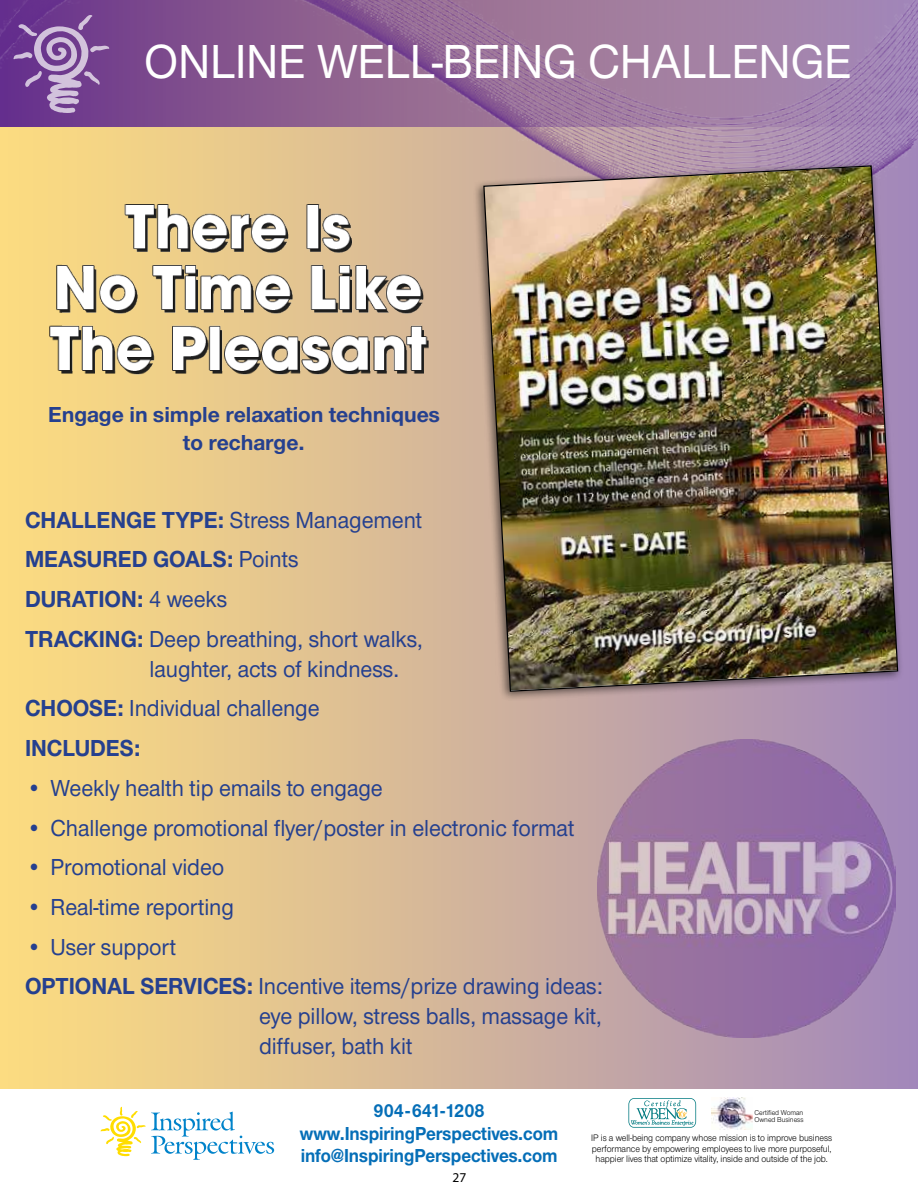
<style>
.page{position:relative;width:918px;height:1188px;background:#fff}
.page>*{position:absolute;margin:0;border:0;box-sizing:border-box;transform-origin:0 0}
.t1{font:500 49.5px "Nimbus Sans Novus T";color:#fff;scale:.95 1}
.t2{font:500 24px/39.8px "Nimbus Sans Novus T";letter-spacing:-.005em;color:#25408f;scale:.95 1}
.t3{font:700 24px/39.8px "Nimbus Sans Novus T";letter-spacing:-.005em;color:#25408f;scale:.95 1}
.t4{font:700 22.5px/28.5px "Nimbus Sans Novus T";color:#25408f;text-align:center}
.t5{font:700 19.5px/22.5px "Nimbus Sans Novus T";letter-spacing:-.005em;color:#056eb7;text-align:center;scale:.93 1}
.t6{font:13.5px "Myriad Pro";color:#000}
.t7{font:9.75px/10.5px "Nimbus Sans Novus T";letter-spacing:-.005em;color:#000;text-align:center;scale:.93 1}
.t8{font:7.35px/7.4px "Nimbus Sans Novus T";color:#000;scale:.95 1}
.s1{font-weight:500}
.s2{font-weight:700}
</style>
<div class="page">
<div style="left:1px;top:0;width:917px;height:1089px;background:linear-gradient(to right,#ffdf7e,#a388ba)"></div>
<svg style="left:101px;top:1107px;width:173px;height:53px"></svg>
<svg style="left:628px;top:1098px;width:68px;height:30px"></svg>
<img style="left:711px;top:1098px;width:41px;height:31px">
<img style="left:0;top:247px;width:473px;height:150px">
<img style="left:597px;top:740px;width:298px;height:298px">
<img style="left:0;top:0;width:918px;height:247px">
<svg style="left:14px;top:15px;width:95px;height:98px;background:#895ea2"></svg>
<div style="left:473px;top:159px;width:430px;height:543px;background:#000;opacity:.55"></div>
<img style="left:483px;top:165px;width:416px;height:527px">
<h1 class="t1" style="left:144px;top:33px;width:214px">ONLINEWELL</h1>
<h1 class="t1" style="left:432px;top:33px;width:196px">-BEING CHALLENGE</h1>
<p class="t4" style="left:48px;top:399px;width:394px">Engage in simple relaxation techniques to recharge.</p>
<p class="t3" style="left:25px;top:499px;width:420px">challenge type: <span class="s1">Stress Management<br></span>MEASURE</p>
<p class="t3" style="left:132px;top:539px;width:39px">D GOALS</p>
<p class="t2" style="left:25px;top:539px;width:420px;text-indent:202px"><span class="s2">:</span> Points<br><span class="s2">Duration:</span> 4 weeks<br><span class="s2">TRACKING :</span> Deep breathing, short walks,</p>
<p class="t2" style="left:150px;top:648px;width:264px">laughter, acts of kindness.</p>
<p class="t3" style="left:25px;top:688px;width:34px">CHOOSE</p>
<p class="t2" style="left:25px;top:688px;width:312px;text-indent:92px"><span class="s2">:</span> Individual challenge<br><span class="s2">INCLUDES:</span></p>
<p class="t2" style="left:27px;top:768px;width:377px">• Weekly health tip emails to engage</p>
<p class="t2" style="left:27px;top:807px;width:578px">• Challenge promotional flyer/poster in electronic format</p>
<p class="t2" style="left:27px;top:847px;width:210px">• Promotional video</p>
<p class="t2" style="left:27px;top:887px;width:220px">• Real-time reporting</p>
<p class="t2" style="left:27px;top:926px;width:159px">• User support</p>
<p class="t3" style="left:25px;top:966px;width:70px">OPTIONAL</p>
<p class="t3" style="left:140px;top:966px;width:16px">SERV</p>
<p class="t2" style="left:259px;top:971px;width:363px;line-height:30px;text-align:justify;text-indent:-62px"><span class="s2">ICES:</span> Incentive items/prize drawing ideas: eye pillow, stress balls, massage kit, diffuser, bath kit</p>
<p class="t5" style="left:300px;top:1099px;width:279px">904-641-1208 www.InspiringPerspectives.com info@InspiringPerspectives.com</p>
<p class="t8" style="left:754px;top:1108px;width:53px">Certified Woman<br>Owned Business</p>
<p class="t7" style="left:591px;top:1133px;width:261px">IP is a well-being company whose mission is to improve business performance by empowering employees to live more purposeful, happier lives that optimize vitality, inside and outside of the job.</p>
<p class="t6" style="left:453px;top:1169px;width:15px">27</p>
</div>
